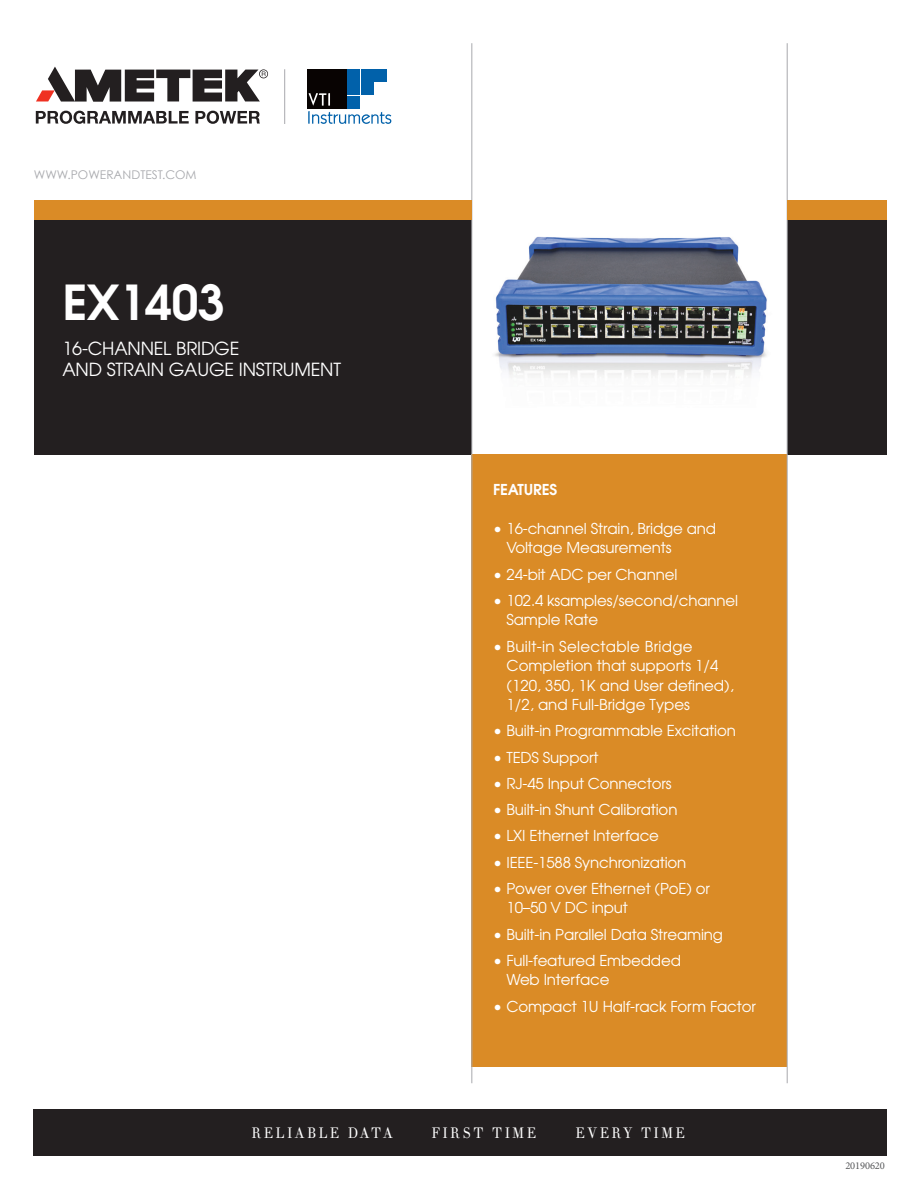
<style>
.page{position:relative;width:918px;height:1188px;background:#fff}
.page>*{position:absolute;margin:0;border:0;box-sizing:border-box;transform-origin:0 0}
.t1{font:600 48px "Avant Garde";letter-spacing:-.01em;color:#fff}
.t2{font:18px "Avant Garde";letter-spacing:-.01em;color:#fff}
.t3{font:15px/19.5px "Avant Garde";letter-spacing:-.01em;color:#fff}
.t4{font:15px "Theano Didot";letter-spacing:.18em;color:#fff;scale:.9 1}
.t5{font:600 15px "Avant Garde";letter-spacing:-.01em;color:#fff}
.t6{font:12px "Century Gothic";color:#a8a9ad}
.t7{font:10.5px "Minion Pro";letter-spacing:-.01em;color:#57585a}
</style>
<div class="page">
<div style="left:34px;top:1109px;width:853px;height:47px;background:#231f20"></div>
<div style="left:34px;top:220px;width:437px;height:235px;background:#231f20"></div>
<div style="left:788px;top:220px;width:99px;height:235px;background:#231f20"></div>
<div style="left:471px;top:455px;width:316px;height:612px;background:#da8b26"></div>
<hr style="left:471px;top:43px;width:1px;height:1040px;background:#a8a9ad">
<hr style="left:787px;top:43px;width:1px;height:1040px;background:#a8a9ad">
<div style="left:34px;top:200px;width:437px;height:20px;background:#da8b26"></div>
<div style="left:788px;top:200px;width:99px;height:20px;background:#da8b26"></div>
<hr style="left:284px;top:69px;width:1px;height:55px;background:#a8a9ad">
<div style="left:307px;top:69px;width:39px;height:39px;background:#080302"></div>
<div style="left:348px;top:69px;width:12px;height:12px;background:#0161aa"></div>
<div style="left:348px;top:83px;width:12px;height:12px;background:#0161aa"></div>
<div style="left:361px;top:69px;width:12px;height:12px;background:#0161aa"></div>
<div style="left:361px;top:83px;width:12px;height:12px;background:#0161aa"></div>
<div style="left:375px;top:69px;width:12px;height:12px;background:#0161aa"></div>
<svg style="left:308px;top:93px;width:83px;height:31px"></svg>
<svg style="left:36px;top:111px;width:153px;height:13px"></svg>
<svg style="left:195px;top:111px;width:65px;height:13px"></svg>
<svg style="left:36px;top:67px;width:232px;height:35px"></svg>
<img style="left:494px;top:236px;width:273px;height:141px">
<p class="t6" style="left:34px;top:167px;width:164px">WWW.POWERANDTEST.COM</p>
<p class="t1" style="left:62px;top:271px;width:164px">EX1403</p>
<p class="t2" style="left:62px;top:337px;width:178px">16-CHANNEL BRIDGE</p>
<p class="t2" style="left:62px;top:358px;width:280px">AND STRAIN GAUGE INSTRUMENT</p>
<p class="t5" style="left:493px;top:480px;width:66px">FEATURES</p>
<p class="t3" style="left:507px;top:518px;width:211px;text-indent:-14px">• 16-channel Strain, Bridge and<br>Voltage Measurements</p>
<p class="t3" style="left:493px;top:564px;width:186px">• 24-bit ADC per Channel</p>
<p class="t3" style="left:507px;top:590px;width:233px;text-indent:-14px">• 102.4 ksamples/second/channel<br>Sample Rate</p>
<p class="t3" style="left:507px;top:636px;width:229px;text-indent:-14px">• Built-in Selectable Bridge<br>Completion that supports 1/4 (120, 350, 1K and User defined),<br>1/2, and Full-Bridge Types</p>
<p class="t3" style="left:493px;top:721px;width:244px">• Built-in Programmable Excitation</p>
<p class="t3" style="left:493px;top:747px;width:107px">• TEDS Support</p>
<p class="t3" style="left:493px;top:773px;width:180px">• RJ-45 Input Connectors</p>
<p class="t3" style="left:493px;top:800px;width:186px">• Built-in Shunt Calibration</p>
<p class="t3" style="left:493px;top:826px;width:167px">• LXI Ethernet Interface</p>
<p class="t3" style="left:493px;top:852px;width:195px">• IEEE-1588 Synchronization</p>
<p class="t3" style="left:507px;top:878px;width:205px;text-indent:-14px">• Power over Ethernet (PoE) or<br>10–50 V DC input</p>
<p class="t3" style="left:493px;top:924px;width:231px">• Built-in Parallel Data Streaming</p>
<p class="t3" style="left:507px;top:950px;width:176px;text-indent:-14px">• Full-featured Embedded<br>Web Interface</p>
<p class="t3" style="left:493px;top:996px;width:264px">• Compact 1U Half-rack Form Factor</p>
<p class="t4" style="left:251px;top:1123px;width:159px">RELIABLE DATA</p>
<p class="t4" style="left:431px;top:1123px;width:118px">FIRST TIME</p>
<p class="t4" style="left:575px;top:1123px;width:123px">EVERY TIME</p>
<p class="t7" style="left:845px;top:1158px;width:41px">20190620</p>
</div>
